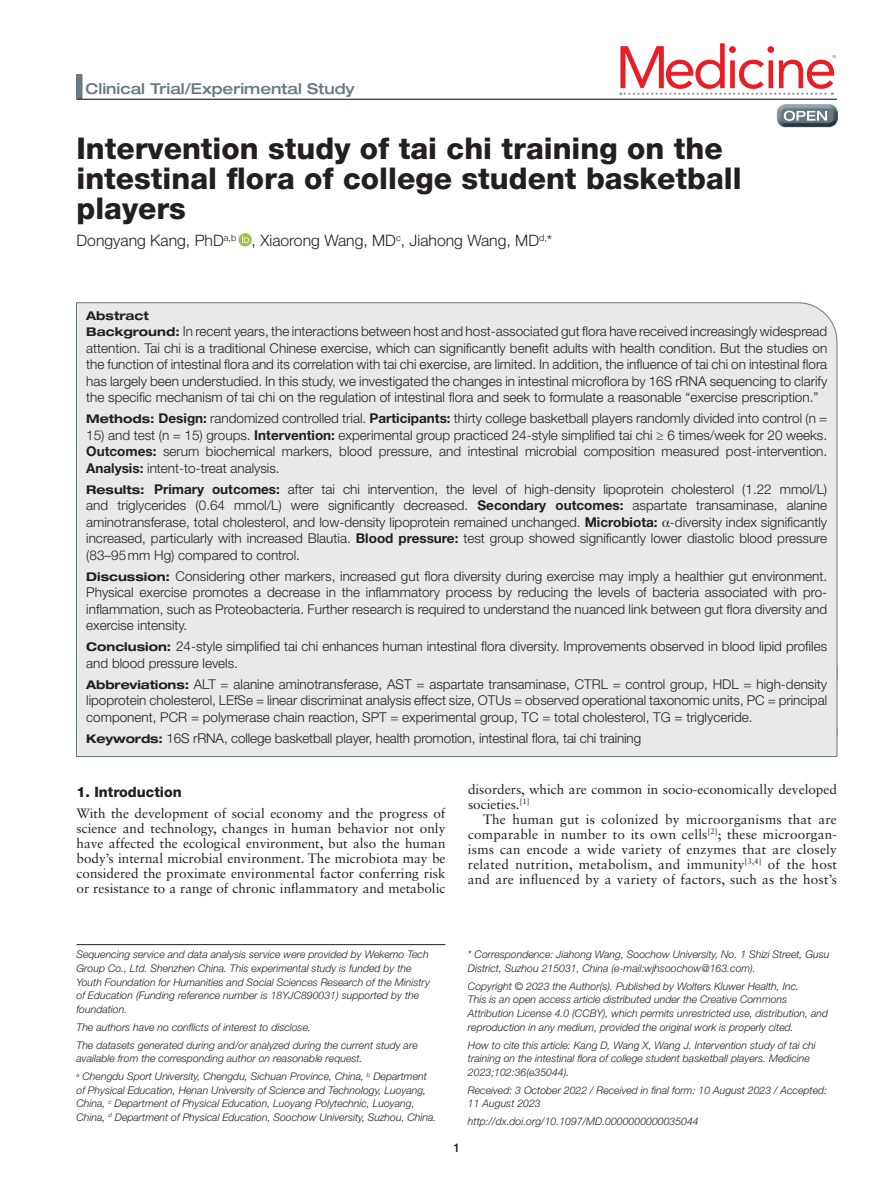
<style>
.page{position:relative;width:891px;height:1188px;background:#fff}
.page>*{position:absolute;margin:0;border:0;box-sizing:border-box;transform-origin:0 0}
.t1{font:59.4px "Avenir";letter-spacing:-.06em;color:#e71e24}
.t2{font:800 30px/30px "Helvetica Neue LT Std";color:#231f20}
.t3{font:300 15.75px "Helvetica Neue LT Std";color:#231f20}
.t4{font:500 expanded 15px "Helvetica Neue LT Std";color:#667981}
.t5{font:800 14.25px "Helvetica Neue LT Std";color:#231f20}
.t6{font:300 13.5px/16.5px "Helvetica Neue LT Std";color:#231f20;text-align:justify}
.t7{font:13.5px/15px "Sabon LT Std";color:#231f20;text-align:justify}
.t8{font:700 expanded 12px "Helvetica Neue LT Std";color:#231f20}
.t9{font:500 12px "Helvetica Neue LT Std";color:#231f20}
.t10{font:italic 300 10.5px/13.5px "Helvetica Neue LT Std";color:#231f20}
.t11{font:500 10.35px "Akzidenz Grotesk BE";color:#909295}
.s1{font-weight:700;font-stretch:expanded;font-size:12px}
.s2{font-weight:700}
.s3{font-family:"Gandhari Unicode";font-weight:400}
</style>
<div class="page">
<div style="left:76px;top:74px;width:6px;height:25px;background:#677981"></div>
<hr style="left:76px;top:99px;width:761px;height:1px;background:#231f20">
<img style="left:776px;top:104px;width:61px;height:24px">
<svg style="left:784px;top:111px;width:43px;height:10px"></svg>
<svg style="left:620px;top:93px;width:213px;height:2px"></svg>
<div style="left:76px;top:302px;width:762px;height:380px;background:#e9e9e9"></div>
<div style="left:76px;top:666px;width:761px;height:70px;background:#e9e9e9"></div>
<div style="left:76px;top:727px;width:761px;height:30px;background:#e9e9e9"></div>
<div style="left:76px;top:727px;width:761px;height:30px;border:1px solid #677981"></div>
<svg style="left:238px;top:233px;width:14px;height:13px"></svg>
<svg style="left:242px;top:236px;width:7px;height:7px"></svg>
<hr style="left:76px;top:944px;width:370px;height:1px;background:#231f20">
<p class="t4" style="left:86px;top:80px;width:271px">Clinical Trial/Experimental Study</p>
<h1 class="t1" style="left:615px;top:33px;width:223px">Medicine</h1>
<p class="t11" style="left:832px;top:52px;width:6px">®</p>
<h2 class="t2" style="left:76px;top:134px;width:667px">Intervention study of tai chi training on the intestinal flora of college student basketball players</h2>
<p class="t3" style="left:76px;top:231px;width:478px">Dongyang Kang, PhD<sup>a,b</sup> , Xiaorong Wang, MD<sup>c</sup>, Jiahong Wang, MD<sup>d,</sup>*</p>
<p class="t8" style="left:86px;top:308px;width:64px">Abstract</p>
<p class="t6" style="left:86px;top:323px;width:743px"><span class="s1">Background:</span> In recent years, the interactions between host and host-associated gut flora have received increasingly widespread attention. Tai chi is a traditional Chinese exercise, which can significantly benefit adults with health condition. But the studies on the function of intestinal flora and its correlation with tai chi exercise, are limited. In addition, the influence of tai chi on intestinal flora has largely been understudied. In this study, we investigated the changes in intestinal microflora by 16S rRNA sequencing to clarify the specific mechanism of tai chi on the regulation of intestinal flora and seek to formulate a reasonable “exercise prescription.”</p>
<p class="t6" style="left:86px;top:410px;width:743px"><span class="s1">Methods:</span> <span class="s2">Design:</span> randomized controlled trial. <span class="s2">Participants:</span> thirty college basketball players randomly divided into control (n =</p>
<p class="t6" style="left:86px;top:427px;width:742px">15) and test (n = 15) groups. <span class="s2">Intervention:</span> experimental group practiced 24-style simplified tai chi ≥ 6 times/week for 20 weeks.<br><span class="s2">Outcomes:</span> serum biochemical markers, blood pressure, and intestinal microbial composition measured post-intervention.<br><span class="s2">Analysis:</span> intent-to-treat analysis.</p>
<p class="t6" style="left:86px;top:481px;width:743px"><span class="s1">Results:</span> <span class="s2">Primary outcomes:</span> after tai chi intervention, the level of high-density lipoprotein cholesterol (1.22 mmol/L) and triglycerides (0.64 mmol/L) were significantly decreased. <span class="s2">Secondary outcomes:</span> aspartate transaminase, alanine aminotransferase, total cholesterol, and low-density lipoprotein remained unchanged. <span class="s2">Microbiota:</span> <span class="s3">α</span>-diversity index significantly increased, particularly with increased Blautia. <span class="s2">Blood pressure:</span> test group showed significantly lower diastolic blood pressure (83–95mm Hg) compared to control.</p>
<p class="t6" style="left:86px;top:568px;width:743px"><span class="s1">Discussion:</span> Considering other markers, increased gut flora diversity during exercise may imply a healthier gut environment.<br>Physical exercise promotes a decrease in the inflammatory process by reducing the levels of bacteria associated with pro&shy;inflammation, such as Proteobacteria. Further research is required to understand the nuanced link between gut flora diversity and exercise intensity.</p>
<p class="t6" style="left:86px;top:638px;width:743px"><span class="s1">Conclusion:</span> 24-style simplified tai chi enhances human intestinal flora diversity. Improvements observed in blood lipid profiles and blood pressure levels.</p>
<p class="t6" style="left:86px;top:676px;width:742px"><span class="s1">Abbreviations:</span> ALT = alanine aminotransferase, AST = aspartate transaminase, CTRL = control group, HDL = high-density lipoprotein cholesterol, LEfSe = linear discriminat analysis effect size, OTUs = observed operational taxonomic units, PC = principal component, PCR = polymerase chain reaction, SPT = experimental group, TC = total cholesterol, TG = triglyceride.</p>
<p class="t6" style="left:86px;top:730px;width:556px"><span class="s1">Keywords:</span> 16S rRNA, college basketball player, health promotion, intestinal flora, tai chi training</p>
<p class="t5" style="left:76px;top:783px;width:107px">1. Introduction</p>
<p class="t7" style="left:76px;top:806px;width:371px">With the development of social economy and the progress of science and technology, changes in human behavior not only have affected the ecological environment, but also the human body’s internal microbial environment. The microbiota may be considered the proximate environmental factor conferring risk or resistance to a range of chronic inflammatory and metabolic</p>
<p class="t7" style="left:468px;top:782px;width:370px">disorders, which are common in socio-economically developed societies.<sup>[1]</sup></p>
<p class="t7" style="left:468px;top:812px;width:371px;text-indent:15px">The human gut is colonized by microorganisms that are comparable in number to its own cells<sup>[2]</sup>; these microorgan&shy;isms can encode a wide variety of enzymes that are closely related nutrition, metabolism, and immunity<sup>[3,4]</sup> of the host and are influenced by a variety of factors, such as the host’s</p>
<p class="t10" style="left:76px;top:948px;width:355px">Sequencing service and data analysis service were provided by Wekemo Tech Group Co., Ltd. Shenzhen China. This experimental study is funded by the Youth Foundation for Humanities and Social Sciences Research of the Ministry of Education (Funding reference number is 18YJC890031) supported by the foundation.</p>
<p class="t10" style="left:76px;top:1018px;width:343px;line-height:18px">The authors have no conflicts of interest to disclose.<br>The datasets generated during and/or analyzed during the current study are</p>
<p class="t10" style="left:76px;top:1049px;width:352px;line-height:18px">available from the corresponding author on reasonable request.<br><sup>a</sup> Chengdu Sport University, Chengdu, Sichuan Province, China, <sup>b</sup> Department</p>
<p class="t10" style="left:76px;top:1083px;width:362px">of Physical Education, Henan University of Science and Technology, Luoyang,<br>China, <sup>c</sup> Department of Physical Education, Luoyang Polytechnic, Luoyang,<br>China, <sup>d</sup> Department of Physical Education, Soochow University, Suzhou, China.</p>
<p class="t9" style="left:453px;top:1140px;width:8px">1</p>
<p class="t10" style="left:468px;top:948px;width:363px">* Correspondence: Jiahong Wang, Soochow University, No. 1 Shizi Street, Gusu<br>District, Suzhou 215031, China (e-mail:wjhsoochow@163.com).</p>
<p class="t10" style="left:468px;top:979px;width:362px">Copyright © 2023 the Author(s). Published by Wolters Kluwer Health, Inc.<br>This is an open access article distributed under the Creative Commons Attribution License 4.0 (CCBY), which permits unrestricted use, distribution, and reproduction in any medium, provided the original work is properly cited.</p>
<p class="t10" style="left:468px;top:1038px;width:349px">How to cite this article: Kang D, Wang X, Wang J. Intervention study of tai chi training on the intestinal flora of college student basketball players. Medicine<br>2023;102:36(e35044).</p>
<p class="t10" style="left:468px;top:1083px;width:361px">Received: 3 October 2022 / Received in final form: 10 August 2023 / Accepted:<br>11 August 2023</p>
<p class="t10" style="left:468px;top:1114px;width:232px">http://dx.doi.org/10.1097/MD.0000000000035044</p>
</div>
